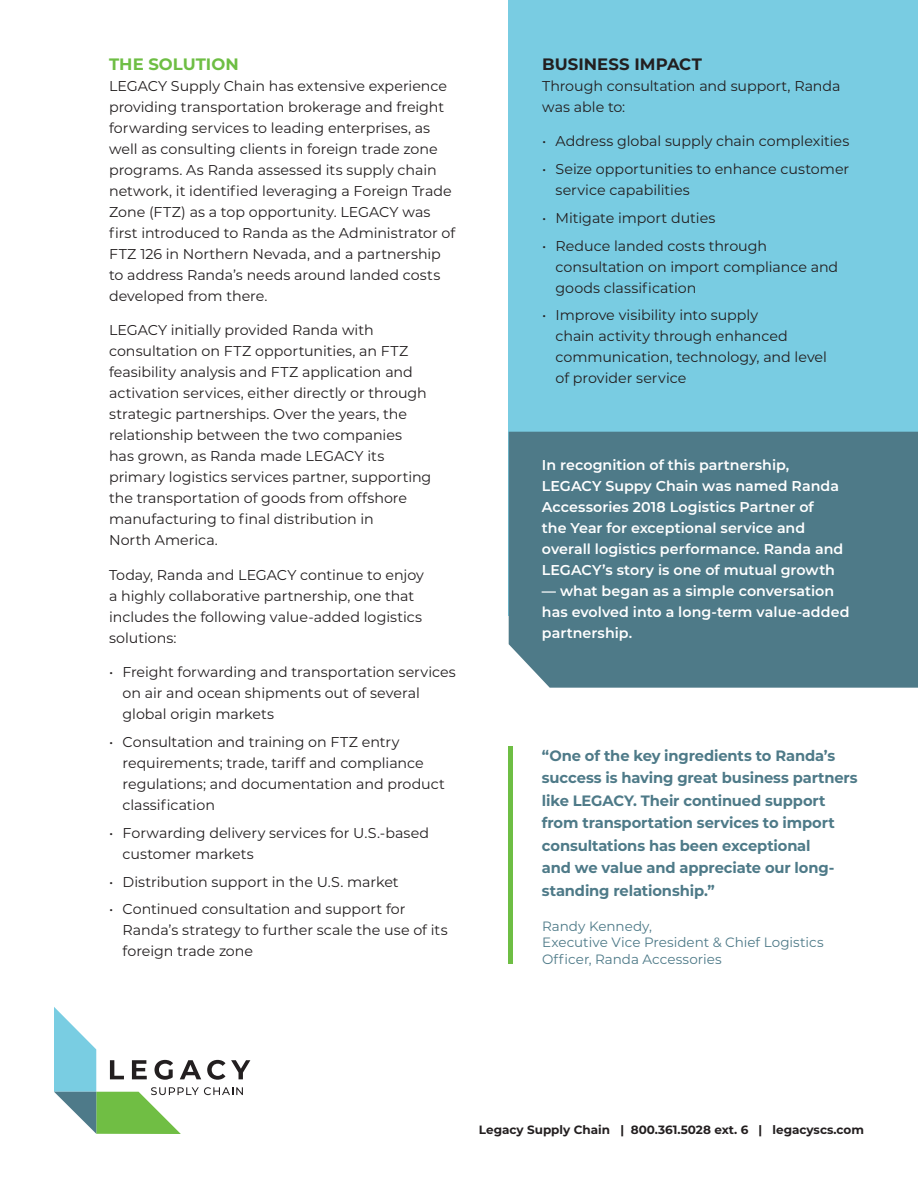
<style>
.page{position:relative;width:918px;height:1188px;background:#fff}
.page>*{position:absolute;margin:0;border:0;box-sizing:border-box;transform-origin:0 0}
.Body_Headline{font:700 16.5px "Montserrat";letter-spacing:.005em;color:#231f20}
.Body_Headline-2{font:700 16.5px "Montserrat";letter-spacing:.005em;color:#6ebe44}
.Pull_Quote{font:700 15px/22.5px "Montserrat";letter-spacing:-.01em;color:#4e7a88}
.Body{font:14.25px/21px "Montserrat";color:#231f20}
.Body-2{font:600 14.25px/21px "Montserrat";color:#fff}
.Pull_Quote_Author{font:13.5px/16.5px "Montserrat";color:#4e7a88}
.Footer_Text{font:700 12px "Montserrat";color:#231f20}
</style>
<div class="page">
<div style="left:509px;top:0;width:409px;height:616px;background:#79cce2"></div>
<div style="left:509px;top:432px;width:409px;height:256px;background:#4e7a88"></div>
<hr style="left:509px;top:746px;width:4px;height:218px;background:#6ebe44">
<svg style="left:54px;top:1007px;width:196px;height:127px"></svg>
<p class="Body_Headline-2" style="left:109px;top:52px;width:131px">THE SOLUTION</p>
<p class="Body" style="left:109px;top:75px;width:348px">LEGACY Supply Chain has extensive experience providing transportation brokerage and freight forwarding services to leading enterprises, as well as consulting clients in foreign trade zone programs. As Randa assessed its supply chain network, it identified leveraging a Foreign Trade Zone (FTZ) as a top opportunity. LEGACY was first introduced to Randa as the Administrator of FTZ 126 in Northern Nevada, and a partnership to address Randa’s needs around landed costs developed from there.</p>
<p class="Body" style="left:109px;top:319px;width:324px">LEGACY initially provided Randa with consultation on FTZ opportunities, an FTZ feasibility analysis and FTZ application and activation services, either directly or through strategic partnerships. Over the years, the relationship between the two companies<br>has grown, as Randa made LEGACY its primary logistics services partner, supporting the transportation of goods from offshore manufacturing to final distribution in<br>North America.</p>
<p class="Body" style="left:109px;top:564px;width:316px">Today, Randa and LEGACY continue to enjoy a highly collaborative partnership, one that includes the following value-added logistics solutions:</p>
<p class="Body" style="left:123px;top:661px;width:335px;text-indent:-14px">• Freight forwarding and transportation services on air and ocean shipments out of several global origin markets</p>
<p class="Body" style="left:123px;top:731px;width:324px;text-indent:-14px">• Consultation and training on FTZ entry requirements; trade, tariff and compliance regulations; and documentation and product classification</p>
<p class="Body" style="left:123px;top:822px;width:308px;text-indent:-14px">• Forwarding delivery services for U.S.-based customer markets</p>
<p class="Body" style="left:109px;top:871px;width:291px">• Distribution support in the U.S. market</p>
<p class="Body" style="left:123px;top:898px;width:327px;text-indent:-14px">• Continued consultation and support for<br>Randa’s strategy to further scale the use of its foreign trade zone</p>
<p class="Body_Headline" style="left:542px;top:52px;width:161px">BUSINESS IMPACT</p>
<p class="Body" style="left:542px;top:75px;width:300px">Through consultation and support, Randa was able to:</p>
<p class="Body" style="left:542px;top:130px;width:309px">• Address global supply chain complexities</p>
<p class="Body" style="left:556px;top:158px;width:295px;text-indent:-14px">• Seize opportunities to enhance customer service capabilities</p>
<p class="Body" style="left:542px;top:207px;width:175px">• Mitigate import duties</p>
<p class="Body" style="left:556px;top:235px;width:284px;text-indent:-14px">• Reduce landed costs through consultation on import compliance and goods classification</p>
<p class="Body" style="left:556px;top:304px;width:273px;text-indent:-14px">• Improve visibility into supply<br>chain activity through enhanced communication, technology, and level of provider service</p>
<p class="Body-2" style="left:542px;top:454px;width:303px">In recognition of this partnership, LEGACY Suppy Chain was named Randa Accessories 2018 Logistics Partner of<br>the Year for exceptional service and overall logistics performance. Randa and LEGACY’s story is one of mutual growth</p>
<p class="Body-2" style="left:542px;top:580px;width:309px">— what began as a simple conversation has evolved into a long-term value-added partnership.</p>
<p class="Pull_Quote" style="left:542px;top:743px;width:317px">“One of the key ingredients to Randa’s success is having great business partners like LEGACY. Their continued support from transportation services to import consultations has been exceptional<br>and we value and appreciate our long&shy;standing relationship.”</p>
<p class="Pull_Quote_Author" style="left:542px;top:917px;width:283px">Randy Kennedy,<br>Executive Vice President &amp; Chief Logistics<br>Officer, Randa Accessories</p>
<p class="Footer_Text" style="left:479px;top:1121px;width:387px">Legacy Supply Chain | 800.361.5028 ext. 6 | legacyscs.com</p>
</div>
